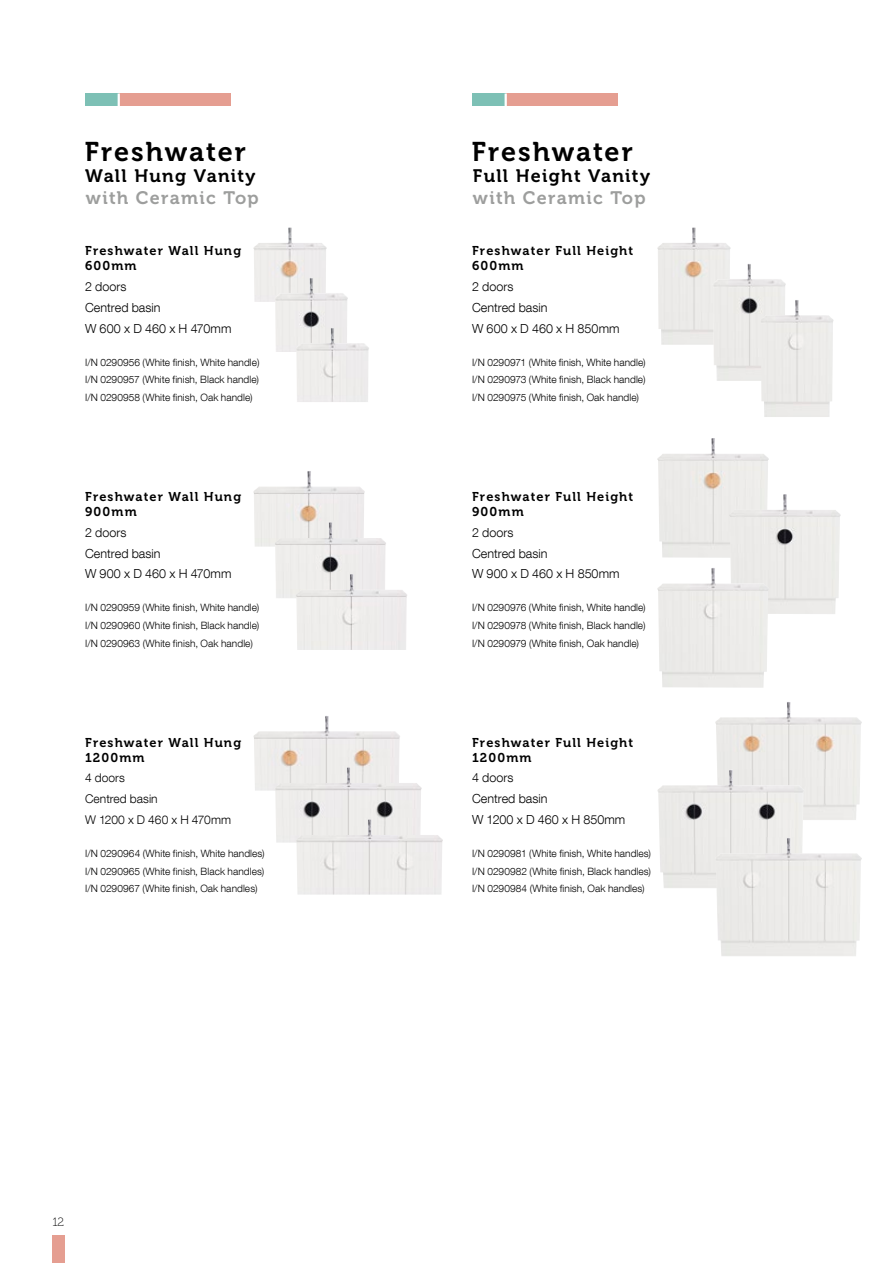
<style>
.page{position:relative;width:893px;height:1263px;background:#fff}
.page>*{position:absolute;margin:0;border:0;box-sizing:border-box;transform-origin:0 0}
.t1{font:27px "Museo 700";letter-spacing:.07em;color:#000}
.t2{font:18px "Museo 700";letter-spacing:.07em;color:#000}
.t3{font:18px "Museo 700";letter-spacing:.07em;color:#9d9e9d}
.t4{font:12.75px/15px "Museo 700";letter-spacing:.085em;color:#000}
.t5{font:300 12.6px/20.7px "Helvetica Neue LT Com";letter-spacing:.005em;color:#000}
.t6{font:300 12px/20.7px "Helvetica Neue LT Com";letter-spacing:.005em;color:#000}
.t7{font:12px "Museo 100";color:#000}
.t8{font:300 10.2px/17.5px "Helvetica Neue LT Com";letter-spacing:.005em;color:#000;text-align:justify}
</style>
<div class="page">
<div style="left:52px;top:1235px;width:13px;height:28px;background:#e59e91"></div>
<div style="left:119px;top:94px;width:112px;height:12px;background:#e59e91"></div>
<div style="left:85px;top:94px;width:34px;height:12px;background:#7dc0b5"></div>
<svg style="left:118px;top:94px;width:2px;height:12px"></svg>
<div style="left:506px;top:94px;width:112px;height:12px;background:#e59e91"></div>
<div style="left:472px;top:94px;width:34px;height:12px;background:#7dc0b5"></div>
<svg style="left:505px;top:94px;width:2px;height:12px"></svg>
<img style="left:657px;top:227px;width:74px;height:118px">
<img style="left:713px;top:264px;width:73px;height:117px">
<img style="left:760px;top:300px;width:73px;height:117px">
<img style="left:657px;top:438px;width:112px;height:120px">
<img style="left:729px;top:494px;width:112px;height:120px">
<img style="left:657px;top:568px;width:112px;height:120px">
<img style="left:715px;top:702px;width:147px;height:118px">
<img style="left:657px;top:770px;width:147px;height:118px">
<img style="left:715px;top:838px;width:147px;height:118px">
<img style="left:253px;top:227px;width:74px;height:75px">
<img style="left:275px;top:278px;width:73px;height:74px">
<img style="left:296px;top:328px;width:73px;height:74px">
<img style="left:253px;top:471px;width:112px;height:76px">
<img style="left:275px;top:522px;width:111px;height:76px">
<img style="left:296px;top:574px;width:111px;height:76px">
<img style="left:253px;top:716px;width:147px;height:75px">
<img style="left:275px;top:767px;width:147px;height:76px">
<img style="left:296px;top:819px;width:147px;height:76px">
<h1 class="t1" style="left:85px;top:136px;width:163px">Freshwater</h1>
<h2 class="t2" style="left:85px;top:166px;width:172px">Wall Hung Vanity</h2>
<h2 class="t3" style="left:86px;top:188px;width:174px">with Ceramic Top</h2>
<p class="t4" style="left:85px;top:244px;width:158px">Freshwater Wall Hung<br>600mm</p>
<p class="t5" style="left:85px;top:276px;width:148px">2 doors<br>Centred basin<br>W 600 x D 460 x H 470mm</p>
<p class="t8" style="left:85px;top:353px;width:176px">I/N 0290956 (White finish, White handle)<br>I/N 0290957 (White finish, Black handle)<br>I/N 0290958 (White finish, Oak handle)</p>
<p class="t4" style="left:85px;top:489px;width:158px">Freshwater Wall Hung<br>900mm</p>
<p class="t5" style="left:85px;top:522px;width:148px">2 doors<br>Centred basin<br>W 900 x D 460 x H 470mm</p>
<p class="t8" style="left:85px;top:599px;width:176px">I/N 0290959 (White finish, White handle)<br>I/N 0290960 (White finish, Black handle)<br>I/N 0290963 (White finish, Oak handle)</p>
<p class="t4" style="left:85px;top:735px;width:158px">Freshwater Wall Hung<br>1200mm</p>
<p class="t6" style="left:85px;top:768px;width:148px">4 doors<br>Centred basin<br>W 1200 x D 460 x H 470mm</p>
<p class="t8" style="left:85px;top:844px;width:181px">I/N 0290964 (White finish, White handles)<br>I/N 0290965 (White finish, Black handles)<br>I/N 0290967 (White finish, Oak handles)</p>
<p class="t7" style="left:52px;top:1215px;width:14px">12</p>
<h1 class="t1" style="left:472px;top:136px;width:163px">Freshwater</h1>
<h2 class="t2" style="left:473px;top:166px;width:179px">Full Height Vanity</h2>
<h2 class="t3" style="left:473px;top:188px;width:174px">with Ceramic Top</h2>
<p class="t4" style="left:472px;top:244px;width:163px">Freshwater Full Height<br>600mm</p>
<p class="t5" style="left:472px;top:276px;width:149px">2 doors<br>Centred basin<br>W 600 x D 460 x H 850mm</p>
<p class="t8" style="left:472px;top:353px;width:175px">I/N 0290971 (White finish, White handle)<br>I/N 0290973 (White finish, Black handle)<br>I/N 0290975 (White finish, Oak handle)</p>
<p class="t4" style="left:472px;top:489px;width:163px">Freshwater Full Height<br>900mm</p>
<p class="t5" style="left:472px;top:522px;width:149px">2 doors<br>Centred basin<br>W 900 x D 460 x H 850mm</p>
<p class="t8" style="left:472px;top:599px;width:175px">I/N 0290976 (White finish, White handle)<br>I/N 0290978 (White finish, Black handle)<br>I/N 0290979 (White finish, Oak handle)</p>
<p class="t4" style="left:472px;top:735px;width:163px">Freshwater Full Height<br>1200mm</p>
<p class="t5" style="left:472px;top:767px;width:155px">4 doors<br>Centred basin<br>W 1200 x D 460 x H 850mm</p>
<p class="t8" style="left:472px;top:844px;width:181px">I/N 0290981 (White finish, White handles)<br>I/N 0290982 (White finish, Black handles)<br>I/N 0290984 (White finish, Oak handles)</p>
</div>
